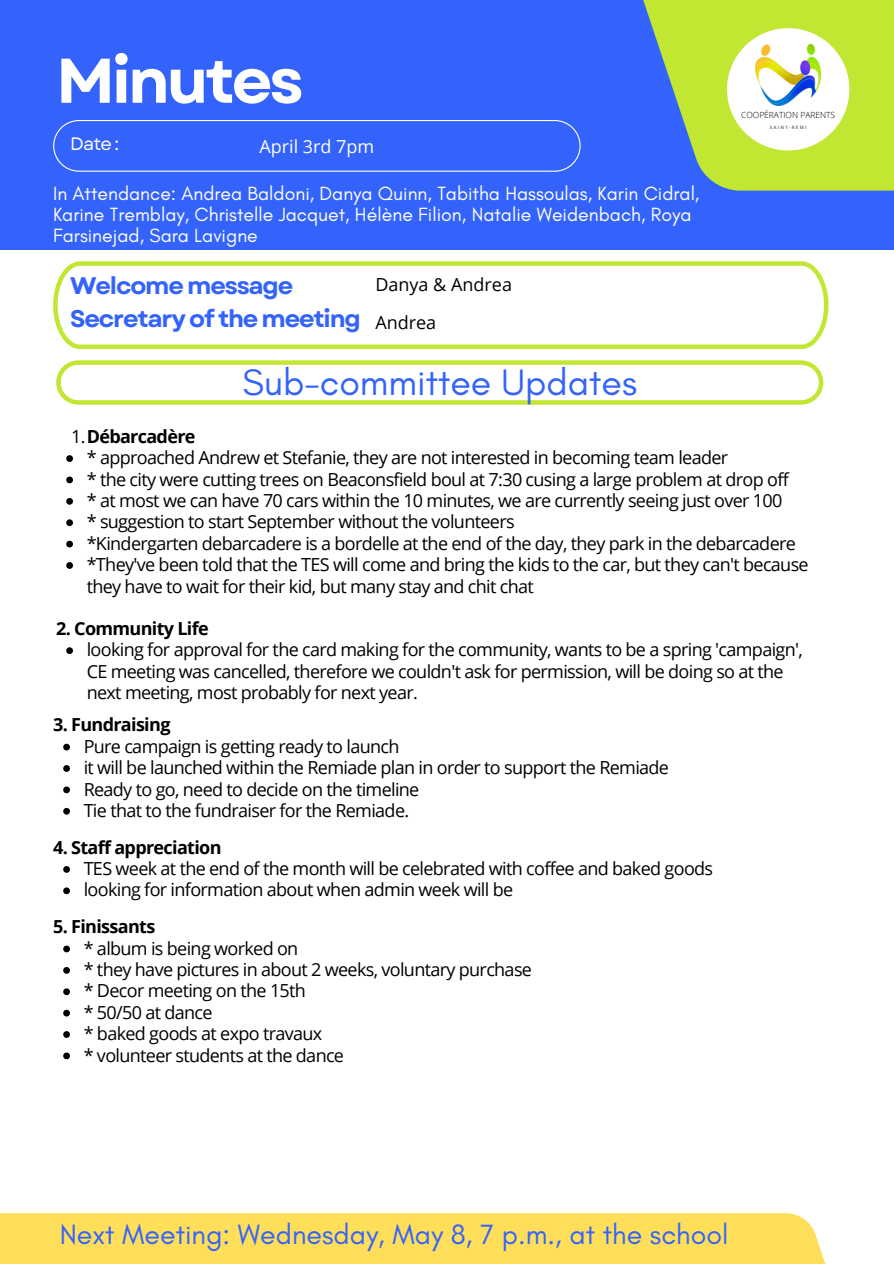
<style>
.page{position:relative;width:894px;height:1264px;background:#fff}
.page>*{position:absolute;margin:0;border:0;box-sizing:border-box;transform-origin:0 0}
.t1{font:700 63px "Garet";letter-spacing:-.05em;color:#fff}
.t2{font:37.5px "Glacial Indifference";color:#3463fb}
.t3{font:28.5px "Glacial Indifference";color:#3463fb}
.t4{font:700 24px/32.7px "Garet";letter-spacing:-.05em;color:#3463fb}
.t5{font:19.5px/21.3px "Glacial Indifference";color:#fff}
.t6{font:18px/21.3px "Open Sans";letter-spacing:-.035em;color:#000}
.t7{font:700 18px "Open Sans";letter-spacing:-.035em;color:#000}
.t8{font:18px "Open Sans";color:#000}
.t9{font:18px "Open Sans";color:#fff}
.t10{font:18px "Garet";color:#fff}
.t11{font:300 8.4px "Open Sans";color:#000}
.t12{font:700 4.5px "Open Sans";letter-spacing:.27em;color:#797979}
.s1{font-weight:400}
</style>
<div class="page">
<div style="left:0;top:0;width:893px;height:250px;background:#3463fb"></div>
<svg style="left:53px;top:120px;width:527px;height:52px"></svg>
<svg style="left:643px;top:0;width:250px;height:191px;fill:#c1e733"></svg>
<svg style="left:53px;top:261px;width:775px;height:88px"></svg>
<div style="left:0;top:1213px;width:835px;height:50px;background:#ffde59"></div>
<div style="left:726px;top:28px;width:123px;height:122px;background:#fff;border-radius:50%"></div>
<img style="left:755px;top:44px;width:65px;height:62px">
<svg style="left:56px;top:360px;width:767px;height:44px"></svg>
<svg style="left:66px;top:455px;width:7px;height:7px"></svg>
<svg style="left:66px;top:476px;width:7px;height:7px"></svg>
<svg style="left:66px;top:498px;width:7px;height:6px"></svg>
<svg style="left:66px;top:519px;width:7px;height:7px"></svg>
<svg style="left:66px;top:540px;width:7px;height:7px"></svg>
<svg style="left:66px;top:562px;width:7px;height:7px"></svg>
<svg style="left:66px;top:647px;width:7px;height:7px"></svg>
<svg style="left:63px;top:743px;width:7px;height:7px"></svg>
<svg style="left:63px;top:765px;width:7px;height:6px"></svg>
<svg style="left:63px;top:786px;width:7px;height:7px"></svg>
<svg style="left:63px;top:807px;width:7px;height:7px"></svg>
<svg style="left:63px;top:866px;width:7px;height:6px"></svg>
<svg style="left:63px;top:887px;width:7px;height:7px"></svg>
<svg style="left:63px;top:945px;width:7px;height:7px"></svg>
<svg style="left:63px;top:967px;width:7px;height:6px"></svg>
<svg style="left:63px;top:988px;width:7px;height:7px"></svg>
<svg style="left:63px;top:1009px;width:7px;height:7px"></svg>
<svg style="left:63px;top:1031px;width:7px;height:6px"></svg>
<svg style="left:63px;top:1052px;width:7px;height:7px"></svg>
<h1 class="t1" style="left:56px;top:35px;width:249px">Minutes</h1>
<p class="t10" style="left:70px;top:131px;width:50px">Date :</p>
<p class="t9" style="left:259px;top:133px;width:116px">April 3rd 7pm</p>
<p class="t5" style="left:53px;top:182px;width:647px">In Attendance: Andrea Baldoni, Danya Quinn, Tabitha Hassoulas, Karin Cidral,<br>Karine Tremblay, Christelle Jacquet, Hélène Filion, Natalie Weidenbach, Roya<br>Farsinejad, Sara Lavigne</p>
<p class="t4" style="left:70px;top:270px;width:292px">Welcome message<br>Secretary of the meeting</p>
<p class="t8" style="left:375px;top:271px;width:138px">Danya &amp; Andrea</p>
<h4 class="t6" style="left:375px;top:311px;width:62px">Andrea</h4>
<p class="t2" style="left:242px;top:359px;width:396px">Sub-committee Updates</p>
<p class="t11" style="left:741px;top:109px;width:96px">COOPÉRATION PARENTS</p>
<p class="t12" style="left:769px;top:124px;width:38px">SAINT-RÉMI</p>
<p class="t7" style="left:71px;top:423px;width:126px"><span class="s1">1.</span>Débarcadère</p>
<p class="t6" style="left:87px;top:446px;width:642px">* approached Andrew et Stefanie, they are not interested in becoming team leader</p>
<h2 class="t6" style="left:87px;top:468px;width:703px">* the city were cutting trees on Beaconsfield boul at 7:30 cusing a large problem at drop off</h2>
<p class="t6" style="left:87px;top:489px;width:697px">* at most we can have 70 cars within the 10 minutes, we are currently seeing just over 100</p>
<p class="t6" style="left:87px;top:510px;width:429px">* suggestion to start September without the volunteers</p>
<p class="t6" style="left:87px;top:532px;width:710px">*Kindergarten debarcadere is a bordelle at the end of the day, they park in the debarcadere</p>
<p class="t6" style="left:87px;top:553px;width:723px">*They've been told that the TES will come and bring the kids to the car, but they can't because they have to wait for their kid, but many stay and chit chat</p>
<p class="t7" style="left:56px;top:615px;width:154px">2. Community Life</p>
<h5 class="t6" style="left:87px;top:638px;width:717px">looking for approval for the card making for the community, wants to be a spring 'campaign',<br>CE meeting was cancelled, therefore we couldn't ask for permission, will be doing so at the next meeting, most probably for next year.</h5>
<p class="t7" style="left:53px;top:712px;width:119px">3. Fundraising</p>
<h5 class="t6" style="left:84px;top:735px;width:317px">Pure campaign is getting ready to launch</h5>
<p class="t6" style="left:84px;top:756px;width:586px">it will be launched within the Remiade plan in order to support the Remiade</p>
<p class="t6" style="left:84px;top:777px;width:337px">Ready to go, need to decide on the timeline</p>
<p class="t6" style="left:84px;top:799px;width:327px">Tie that to the fundraiser for the Remiade.</p>
<p class="t7" style="left:53px;top:834px;width:170px">4. Staff appreciation</p>
<h5 class="t6" style="left:84px;top:857px;width:630px">TES week at the end of the month will be celebrated with coffee and baked goods</h5>
<p class="t6" style="left:84px;top:878px;width:431px">looking for information about when admin week will be</p>
<p class="t7" style="left:53px;top:914px;width:104px">5. Finissants</p>
<h5 class="t6" style="left:84px;top:937px;width:216px">* album is being worked on</h5>
<p class="t6" style="left:84px;top:958px;width:449px">* they have pictures in about 2 weeks, voluntary purchase</p>
<p class="t6" style="left:84px;top:979px;width:224px">* Decor meeting on the 15th</p>
<p class="t6" style="left:84px;top:1001px;width:130px">* 50/50 at dance</p>
<p class="t6" style="left:84px;top:1022px;width:240px">* baked goods at expo travaux</p>
<p class="t6" style="left:84px;top:1043px;width:262px">* volunteer students at the dance</p>
<p class="t3" style="left:60px;top:1217px;width:670px">Next Meeting: Wednesday, May 8, 7 p.m., at the school</p>
</div>
